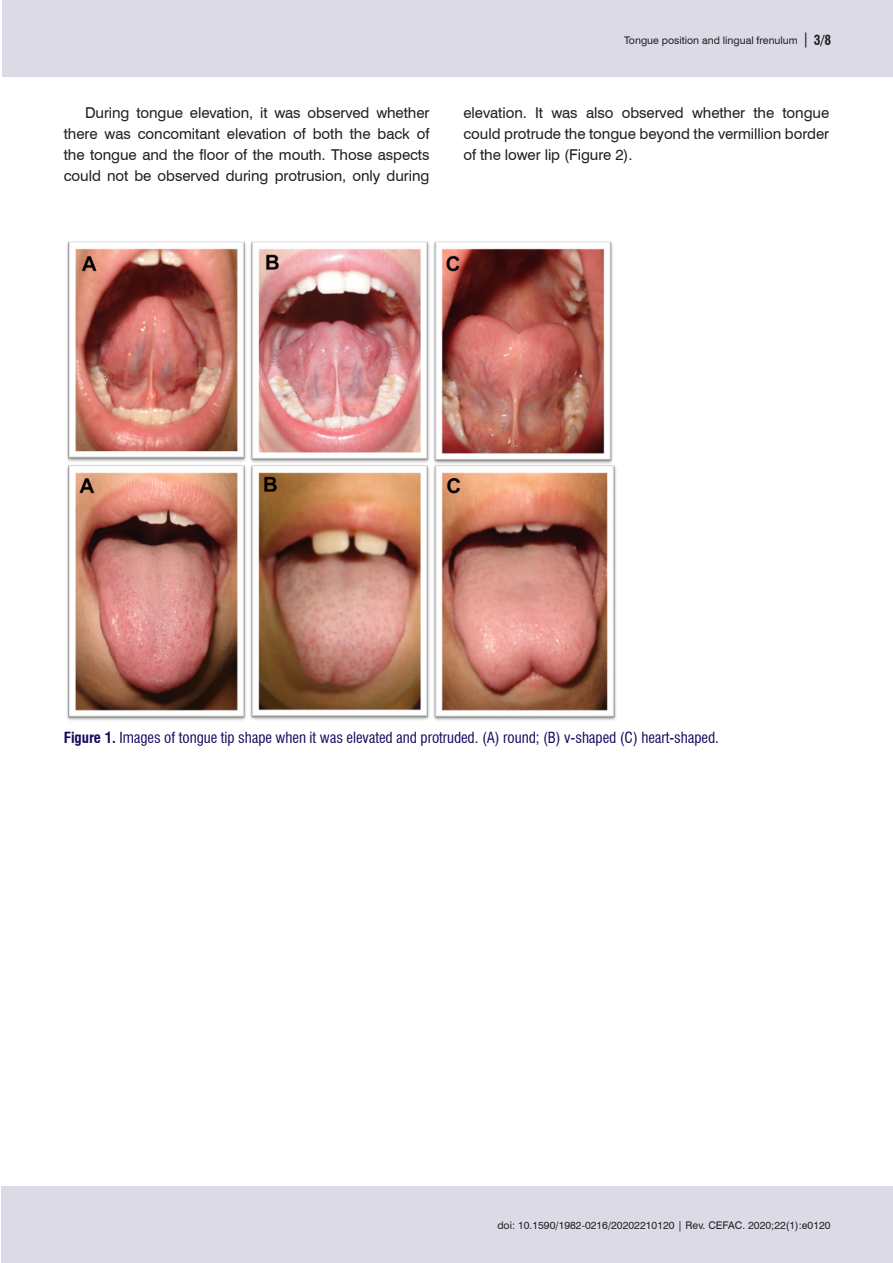
<style>
.page{position:relative;width:893px;height:1263px;background:#fff}
.page>*{position:absolute;margin:0;border:0;box-sizing:border-box;transform-origin:0 0}
.Corpo_do_texto_INGL{font:15px/21px "Swiss 721 BT";letter-spacing:-.005em;color:#231f20;text-align:justify}
.Titulo_tabelas_e_gr{font:condensed 15px "Swiss 721 BT";letter-spacing:-.005em;color:#18085f}
.t1{font:10.5px "Swiss 721 BT";color:#231f20}
.s1{font-size:15px}
.s2{font-weight:700;font-stretch:condensed;font-size:13.5px}
.s3{font-weight:700}
</style>
<div class="page">
<div style="left:1px;top:1186px;width:892px;height:77px;background:#dcdae7"></div>
<div style="left:2px;top:0;width:891px;height:77px;background:#dcdae7"></div>
<img style="left:67px;top:241px;width:549px;height:480px">
<p class="Corpo_do_texto_INGL" style="left:64px;top:101px;width:367px;text-indent:21px">During tongue elevation, it was observed whether there was concomitant elevation of both the back of the tongue and the floor of the mouth. Those aspects could not be observed during protrusion, only during</p>
<p class="t1" style="left:624px;top:33px;width:209px">Tongue position and lingual frenulum <span class="s1">|</span> <span class="s2">3/8</span></p>
<p class="Corpo_do_texto_INGL" style="left:463px;top:101px;width:367px">elevation. It was also observed whether the tongue could protrude the tongue beyond the vermillion border of the lower lip (Figure 2).</p>
<p class="Titulo_tabelas_e_gr" style="left:64px;top:729px;width:657px"><span class="s3">Figure 1.</span> Images of tongue tip shape when it was elevated and protruded. (A) round; (B) v-shaped (C) heart-shaped.</p>
<p class="t1" style="left:497px;top:1218px;width:335px">doi: 10.1590/1982-0216/20202210120 | Rev. CEFAC. 2020;22(1):e0120</p>
</div>
